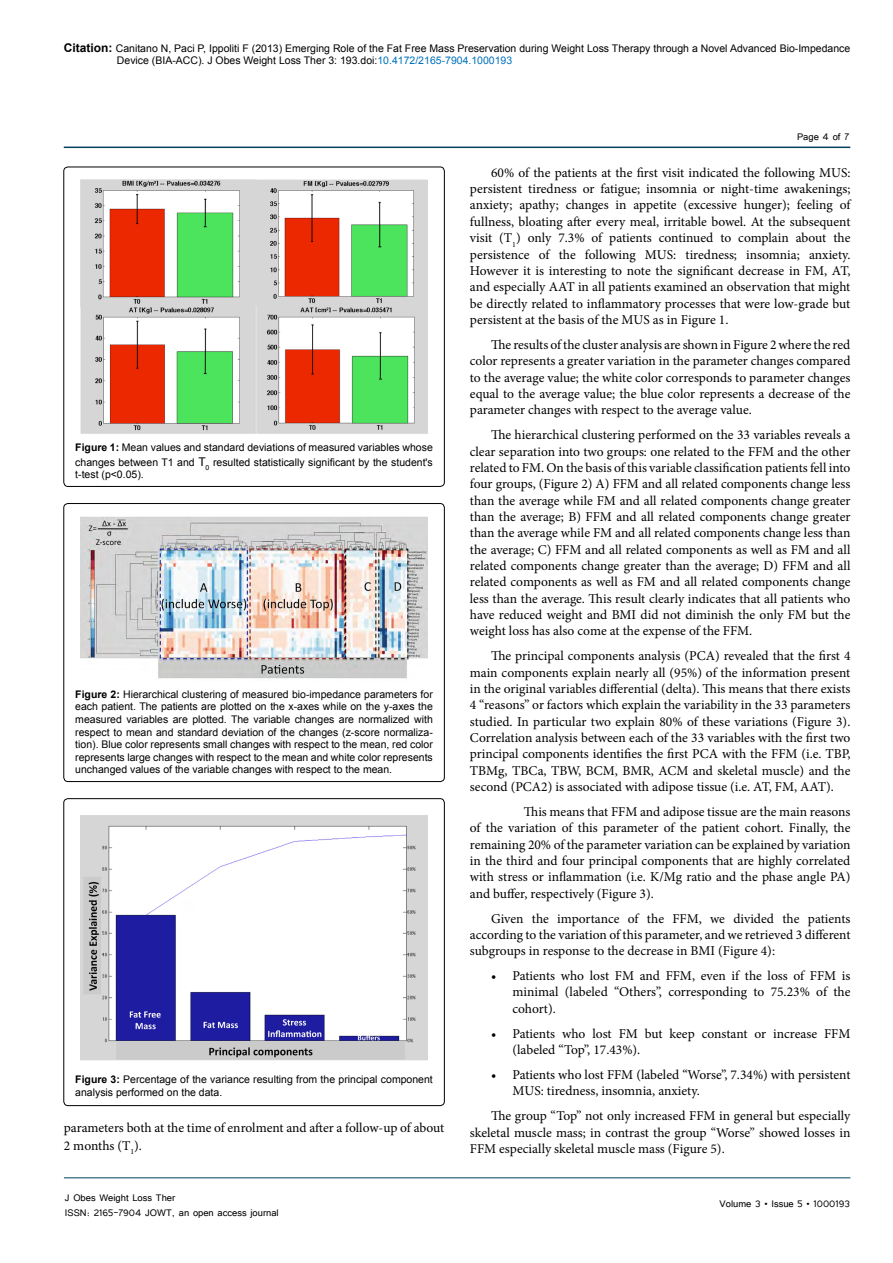
<style>
.page{position:relative;width:893px;height:1263px;background:#fff}
.page>*{position:absolute;margin:0;border:0;box-sizing:border-box;transform-origin:0 0}
.t1{font:13.5px/16.4px "Minion Pro";color:#000;text-align:justify}
.t2{font:12px/14.4px "Tunga";color:#000}
.t3{font:10.5px/12.6px "Arial";color:#000}
.s1{font-weight:700;font-size:12px}
.s2{color:#0072bc}
.s3{font-weight:700}
.s4{font-size:12px}
</style>
<div class="page">
<hr style="left:64px;top:147px;width:786px;height:1px;background:#004159">
<hr style="left:64px;top:1177px;width:786px;height:1px;background:#004159">
<div style="left:64px;top:167px;width:380px;height:319px;border:1px solid #000;border-radius:4px"></div>
<img style="left:81px;top:179px;width:346px;height:255px">
<div style="left:64px;top:799px;width:380px;height:307px;border:1px solid #000;border-radius:4px"></div>
<img style="left:81px;top:815px;width:346px;height:246px">
<div style="left:64px;top:503px;width:380px;height:279px;border:1px solid #000;border-radius:4px"></div>
<img style="left:81px;top:516px;width:346px;height:163px">
<p class="t3" style="left:117px;top:42px;width:735px;text-indent:-53px"><span class="s1">Citation:</span> Canitano N, Paci P, Ippoliti F (2013) Emerging Role of the Fat Free Mass Preservation during Weight Loss Therapy through a Novel Advanced Bio-Impedance<br>Device (BIA-ACC). J Obes Weight Loss Ther 3: 193.doi:<span class="s2">10.4172/2165-7904.1000193</span></p>
<p class="t3" style="left:75px;top:441px;width:359px;line-height:14.4px"><span class="s3">Figure 1:</span> Mean values and standard deviations of measured variables whose changes between T1 and <span class="s4">T</span><sub>0</sub> resulted statistically significant by the student's</p>
<p class="t3" style="left:75px;top:469px;width:70px">t-test (p&lt;0.05).</p>
<p class="t3" style="left:75px;top:688px;width:359px;text-align:justify"><span class="s3">Figure 2:</span> Hierarchical clustering of measured bio-impedance parameters for each patient. The patients are plotted on the x-axes while on the y-axes the measured variables are plotted. The variable changes are normalized with respect to mean and standard deviation of the changes (z-score normaliza&shy;tion). Blue color represents small changes with respect to the mean, red color represents large changes with respect to the mean and white color represents unchanged values of the variable changes with respect to the mean.</p>
<p class="t3" style="left:75px;top:1073px;width:359px"><span class="s3">Figure 3:</span> Percentage of the variance resulting from the principal component analysis performed on the data.</p>
<p class="t1" style="left:64px;top:1119px;width:382px;line-height:17.2px">parameters both at the time of enrolment and after a follow-up of about<br>2 months (T<sub>1</sub>).</p>
<p class="t2" style="left:65px;top:1190px;width:215px">J Obes Weight Loss Ther<br>ISSN: 2165-7904 JOWT, an open access journal</p>
<p class="t2" style="left:797px;top:128px;width:53px">Page 4 of 7</p>
<p class="t1" style="left:470px;top:164px;width:382px;text-indent:21px">60% of the patients at the first visit indicated the following MUS: persistent tiredness or fatigue; insomnia or night-time awakenings; anxiety; apathy; changes in appetite (excessive hunger); feeling of fullness, bloating after every meal, irritable bowel. At the subsequent visit (T<sub>1</sub>) only 7.3% of patients continued to complain about the persistence of the following MUS: tiredness; insomnia; anxiety.<br>However it is interesting to note the significant decrease in FM, AT, and especially AAT in all patients examined an observation that might be directly related to inflammatory processes that were low-grade but persistent at the basis of the MUS as in Figure 1.</p>
<p class="t1" style="left:470px;top:336px;width:382px;text-indent:21px">The results of the cluster analysis are shown in Figure 2 where the red color represents a greater variation in the parameter changes compared to the average value; the white color corresponds to parameter changes equal to the average value; the blue color represents a decrease of the parameter changes with respect to the average value.</p>
<p class="t1" style="left:470px;top:427px;width:382px;text-indent:21px">The hierarchical clustering performed on the 33 variables reveals a clear separation into two groups: one related to the FFM and the other related to FM. On the basis of this variable classification patients fell into four groups, (Figure 2) A) FFM and all related components change less than the average while FM and all related components change greater than the average; B) FFM and all related components change greater than the average while FM and all related components change less than the average; C) FFM and all related components as well as FM and all related components change greater than the average; D) FFM and all related components as well as FM and all related components change less than the average. This result clearly indicates that all patients who have reduced weight and BMI did not diminish the only FM but the weight loss has also come at the expense of the FFM.</p>
<p class="t1" style="left:470px;top:648px;width:382px;text-indent:21px">The principal components analysis (PCA) revealed that the first 4 main components explain nearly all (95%) of the information present in the original variables differential (delta). This means that there exists 4 “reasons” or factors which explain the variability in the 33 parameters studied. In particular two explain 80% of these variations (Figure 3).<br>Correlation analysis between each of the 33 variables with the first two principal components identifies the first PCA with the FFM (i.e. TBP, TBMg, TBCa, TBW, BCM, BMR, ACM and skeletal muscle) and the second (PCA2) is associated with adipose tissue (i.e. AT, FM, AAT).</p>
<p class="t1" style="left:470px;top:803px;width:382px;text-indent:54px">This means that FFM and adipose tissue are the main reasons of the variation of this parameter of the patient cohort. Finally, the remaining 20% of the parameter variation can be explained by variation in the third and four principal components that are highly correlated with stress or inflammation (i.e. K/Mg ratio and the phase angle PA) and buffer, respectively (Figure 3).</p>
<p class="t1" style="left:470px;top:910px;width:382px;text-indent:21px">Given the importance of the FFM, we divided the patients according to the variation of this parameter, and we retrieved 3 different subgroups in response to the decrease in BMI (Figure 4):</p>
<p class="t1" style="left:512px;top:968px;width:340px;text-indent:-21px">• Patients who lost FM and FFM, even if the loss of FFM is minimal (labeled “Others”, corresponding to 75.23% of the cohort).</p>
<p class="t1" style="left:512px;top:1025px;width:340px;text-indent:-21px">• Patients who lost FM but keep constant or increase FFM (labeled “Top”, 17.43%).</p>
<p class="t1" style="left:512px;top:1066px;width:340px;text-indent:-21px">• Patients who lost FFM (labeled “Worse”, 7.34%) with persistent<br>MUS: tiredness, insomnia, anxiety.</p>
<p class="t1" style="left:470px;top:1107px;width:382px;text-indent:21px">The group “Top” not only increased FFM in general but especially skeletal muscle mass; in contrast the group “Worse” showed losses in FFM especially skeletal muscle mass (Figure 5).</p>
<p class="t2" style="left:720px;top:1196px;width:132px">Volume 3 • Issue 5 • 1000193</p>
</div>
